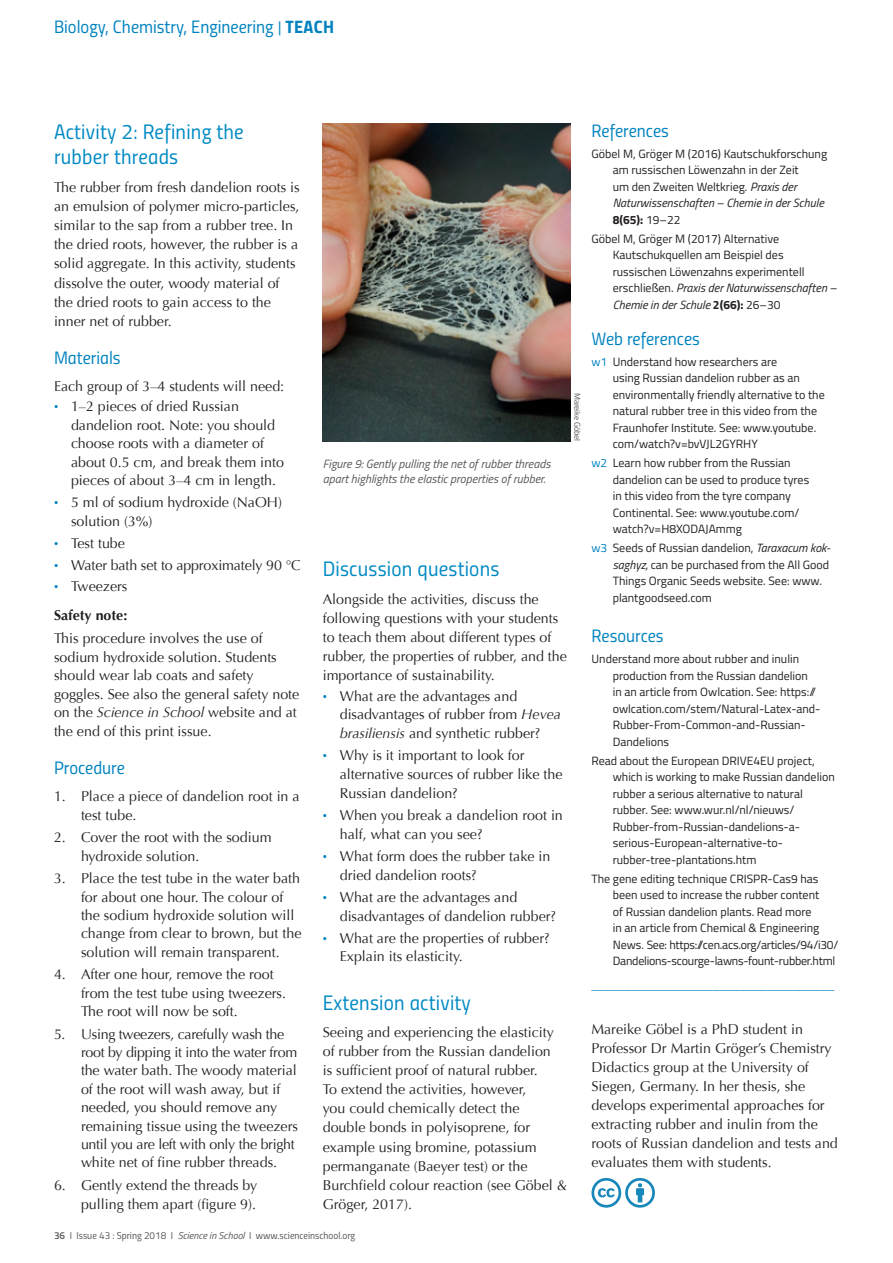
<style>
.page{position:relative;width:893px;height:1263px;background:#fff}
.page>*{position:absolute;margin:0;border:0;box-sizing:border-box;transform-origin:0 0}
.t1{font:21px/25.2px "Titillium Regular Upright";letter-spacing:.01em;color:#008ac4}
.t2{font:18px "Titillium Regular Upright";color:#0083bf}
.t3{font:14.25px/19px "Optima";color:#231f20}
.t4{font:700 14.25px "Optima";color:#231f20}
.t5{font:13.5px "Optima";color:#0083bf}
.t6{font:12px/16.5px "Titillium Web";color:#231f20}
.t7{font:italic 12px/15px "Titillium Web";color:#57585a}
.t8{font:10.05px "Titillium Regular Upright";color:#57585a}
.t9{font:8.25px "Titillium Web";letter-spacing:-.01em;color:#57585a}
.s1{font-size:15px}
.s2{font-family:"Titillium Bold Upright"}
.s3{font-weight:900;color:#0083bf}
.s4{font-style:italic}
.s5{font-family:"Titillium Semibold Upright"}
.s6{font-family:"Titillium Web";font-style:italic}
.s7{font-weight:700}
.s8{color:#0083bf}
</style>
<div class="page">
<svg style="left:591px;top:1178px;width:64px;height:30px"></svg>
<img style="left:323px;top:123px;width:247px;height:318px">
<p class="t2" style="left:54px;top:14px;width:282px">Biology, Chemistry, Engineering <span class="s1">|</span> <span class="s2">TEACH</span></p>
<h1 class="t1" style="left:54px;top:118px;width:191px">Activity 2: Refining the rubber threads</h1>
<p class="t3" style="left:54px;top:178px;width:247px">The rubber from fresh dandelion roots is an emulsion of polymer micro-particles, similar to the sap from a rubber tree. In the dried roots, however, the rubber is a solid aggregate. In this activity, students dissolve the outer, woody material of the dried roots to gain access to the inner net of rubber.</p>
<p class="t2" style="left:54px;top:344px;width:68px">Materials</p>
<p class="t3" style="left:54px;top:376px;width:232px;line-height:20.2px">Each group of 3–4 students will need: <span class="s3">·</span> 1–2 pieces of dried Russian</p>
<p class="t3" style="left:71px;top:416px;width:215px;line-height:18.5px">dandelion root. Note: you should choose roots with a diameter of about 0.5 cm, and break them into pieces of about 3–4 cm in length.</p>
<p class="t3" style="left:71px;top:493px;width:212px;line-height:18.5px;text-indent:-17px"><span class="s3">·</span> 5 ml of sodium hydroxide (NaOH) solution (3%)</p>
<p class="t3" style="left:54px;top:532px;width:248px;line-height:21.9px"><span class="s3">·</span> Test tube<br><span class="s3">·</span> Water bath set to approximately 90 °C <span class="s3">·</span> Tweezers</p>
<p class="t4" style="left:54px;top:607px;width:75px">Safety note:</p>
<p class="t3" style="left:54px;top:629px;width:247px;line-height:18.6px">This procedure involves the use of sodium hydroxide solution. Students should wear lab coats and safety goggles. See also the general safety note on the <span class="s4">Science in School</span> website and at the end of this print issue.</p>
<p class="t2" style="left:54px;top:755px;width:72px">Procedure</p>
<p class="t3" style="left:81px;top:787px;width:220px;line-height:18.3px;text-indent:-27px">1. Place a piece of dandelion root in a test tube.</p>
<p class="t3" style="left:81px;top:828px;width:192px;line-height:18.3px;text-indent:-27px">2. Cover the root with the sodium hydroxide solution.</p>
<p class="t3" style="left:81px;top:869px;width:222px;line-height:18.3px;text-indent:-27px">3. Place the test tube in the water bath for about one hour. The colour of the sodium hydroxide solution will change from clear to brown, but the solution will remain transparent.</p>
<p class="t3" style="left:81px;top:965px;width:207px;line-height:18.3px;text-indent:-27px">4. After one hour, remove the root from the test tube using tweezers.<br>The root will now be soft.</p>
<p class="t3" style="left:81px;top:1025px;width:218px;line-height:18.3px;text-indent:-27px">5. Using tweezers, carefully wash the root by dipping it into the water from the water bath. The woody material of the root will wash away, but if needed, you should remove any remaining tissue using the tweezers until you are left with only the bright white net of fine rubber threads.</p>
<p class="t3" style="left:54px;top:1176px;width:205px;text-align:right">6. Gently extend the threads by pulling them apart (figure 9).</p>
<p class="t7" style="left:323px;top:455px;width:229px">Figure 9: Gently pulling the net of rubber threads apart highlights the elastic properties of rubber.</p>
<p class="t9" style="left:583px;top:393px;width:50px;rotate:90deg">Mareike Göbel</p>
<h1 class="t1" style="left:323px;top:555px;width:178px">Discussion questions</h1>
<p class="t3" style="left:323px;top:590px;width:246px">Alongside the activities, discuss the following questions with your students to teach them about different types of rubber, the properties of rubber, and the importance of sustainability.</p>
<p class="t3" style="left:340px;top:687px;width:223px;text-indent:-17px"><span class="s3">·</span> What are the advantages and disadvantages of rubber from <span class="s4">Hevea brasiliensis</span> and synthetic rubber?</p>
<p class="t3" style="left:340px;top:746px;width:224px;text-indent:-17px"><span class="s3">·</span> Why is it important to look for alternative sources of rubber like the<br>Russian dandelion?</p>
<p class="t3" style="left:340px;top:806px;width:225px;text-indent:-17px"><span class="s3">·</span> When you break a dandelion root in half, what can you see?</p>
<p class="t3" style="left:340px;top:847px;width:212px;text-indent:-17px"><span class="s3">·</span> What form does the rubber take in dried dandelion roots?</p>
<p class="t3" style="left:340px;top:888px;width:218px;text-indent:-17px"><span class="s3">·</span> What are the advantages and disadvantages of dandelion rubber?</p>
<p class="t3" style="left:340px;top:929px;width:211px;text-indent:-17px"><span class="s3">·</span> What are the properties of rubber?<br>Explain its elasticity.</p>
<h1 class="t1" style="left:323px;top:988px;width:150px">Extension activity</h1>
<p class="t3" style="left:323px;top:1023px;width:246px">Seeing and experiencing the elasticity of rubber from the Russian dandelion<br>is sufficient proof of natural rubber.<br>To extend the activities, however,<br>you could chemically detect the<br>double bonds in polyisoprene, for example using bromine, potassium permanganate (Baeyer test) or the Burchfield colour reaction (see Göbel &amp; Gröger, 2017).</p>
<p class="t8" style="left:54px;top:1228px;width:303px"><span class="s5">36</span> I Issue 43 : Spring 2018 I <span class="s6">Science in School</span> I www.scienceinschool.org</p>
<p class="t2" style="left:591px;top:117px;width:79px">References</p>
<p class="t6" style="left:613px;top:145px;width:216px;text-indent:-21px">Göbel M, Gröger M (2016) Kautschukforschung am russischen Löwenzahn in der Zeit<br>um den Zweiten Weltkrieg. <span class="s4">Praxis der Naturwissenschaften – Chemie in der Schule </span><span class="s7">8(65):</span> 19–22</p>
<p class="t6" style="left:613px;top:230px;width:225px;text-indent:-21px">Göbel M, Gröger M (2017) Alternative Kautschukquellen am Beispiel des russischen Löwenzahns experimentell erschließen. <span class="s4">Praxis der Naturwissenschaften – Chemie in der Schule</span> <span class="s7">2(66):</span> 26–30</p>
<p class="t2" style="left:591px;top:325px;width:110px">Web references</p>
<p class="t6" style="left:613px;top:353px;width:213px;text-indent:-21px"><span class="s8">w1</span> Understand how researchers are<br>using Russian dandelion rubber as an environmentally friendly alternative to the natural rubber tree in this video from the Fraunhofer Institute. See: www.youtube. com/watch?v=bvVJL2GYRHY</p>
<p class="t6" style="left:613px;top:454px;width:198px;text-indent:-21px"><span class="s8">w2</span> Learn how rubber from the Russian dandelion can be used to produce tyres in this video from the tyre company Continental. See: www.youtube.com/ watch?v=H8XODAJAmmg</p>
<p class="t6" style="left:613px;top:539px;width:219px;text-indent:-21px"><span class="s8">w3</span> Seeds of Russian dandelion, <span class="s4">Taraxacum kok&shy;saghyz,</span> can be purchased from the All Good Things Organic Seeds website. See: www. plantgoodseed.com</p>
<p class="t2" style="left:591px;top:623px;width:74px">Resources</p>
<p class="t6" style="left:613px;top:650px;width:209px;text-indent:-21px">Understand more about rubber and inulin production from the Russian dandelion<br>in an article from Owlcation. See: https:// owlcation.com/stem/Natural-Latex-and-Rubber-From-Common-and-Russian-Dandelions</p>
<p class="t6" style="left:613px;top:752px;width:224px;text-indent:-21px">Read about the European DRIVE4EU project, which is working to make Russian dandelion rubber a serious alternative to natural rubber. See: www.wur.nl/nl/nieuws/ Rubber-from-Russian-dandelions-a&shy;serious-European-alternative-to&shy;rubber-tree-plantations.htm</p>
<p class="t6" style="left:613px;top:870px;width:227px;text-indent:-21px">The gene editing technique CRISPR-Cas9 has been used to increase the rubber content<br>of Russian dandelion plants. Read more<br>in an article from Chemical &amp; Engineering News. See: https://cen.acs.org/articles/94/i30/ Dandelions-scourge-lawns-fount-rubber.html</p>
<p class="t5" style="left:591px;top:977px;width:244px">____________________________________</p>
<p class="t3" style="left:591px;top:1020px;width:248px">Mareike Göbel is a PhD student in Professor Dr Martin Gröger’s Chemistry Didactics group at the University of Siegen, Germany. In her thesis, she develops experimental approaches for extracting rubber and inulin from the roots of Russian dandelion and tests and evaluates them with students.</p>
</div>
